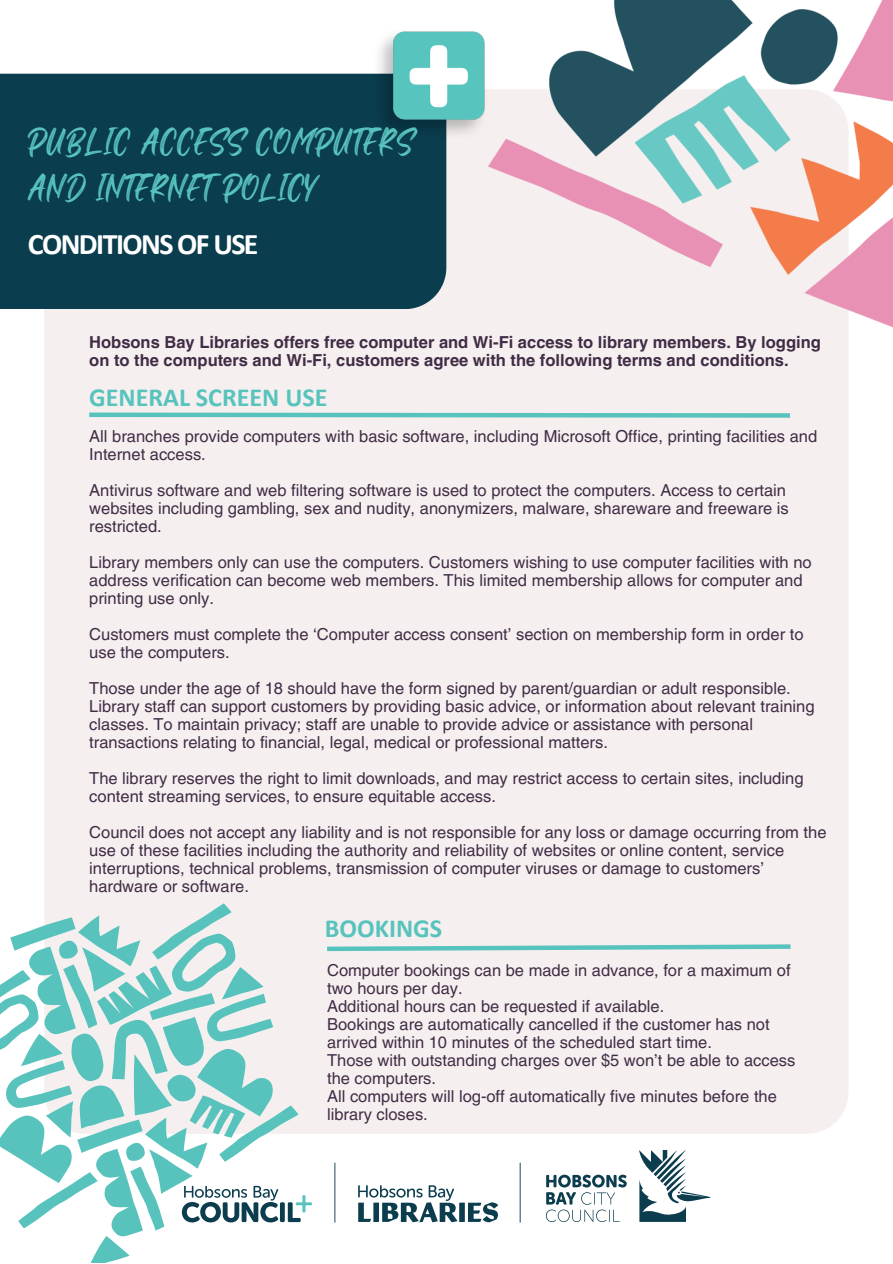
<style>
.page{position:relative;width:893px;height:1264px;background:#fff}
.page>*{position:absolute;margin:0;border:0;box-sizing:border-box;transform-origin:0 0}
.t1{font:33px "Black Bones";letter-spacing:.06em;color:#58c3bd}
.t2{font:700 30px "Calibri";letter-spacing:-.05em;color:#fff}
.t3{font:700 26.1px "Calibri";color:#58c3bd}
.t4{font:16.5px/18px "Helvetica LT Pro";color:#412c46}
.t5{font:700 16.5px/18px "Helvetica LT Pro";color:#412c46}
</style>
<div class="page">
<svg style="left:546px;top:1174px;width:80px;height:47px"></svg>
<svg style="left:639px;top:1150px;width:71px;height:71px"></svg>
<hr style="left:519px;top:1162px;width:1px;height:60px;background:#0b3d4e">
<hr style="left:334px;top:1162px;width:1px;height:60px;background:#0b3d4e">
<svg style="left:358px;top:1185px;width:99px;height:37px"></svg>
<div style="left:459px;top:1202px;width:6px;height:19px;background:#0b3d4e"></div>
<svg style="left:468px;top:1202px;width:30px;height:20px"></svg>
<div style="left:44px;top:89px;width:804px;height:1044px;background:#f5f0ef"></div>
<svg style="left:0;top:885px;width:312px;height:377px"></svg>
<div style="left:0;top:74px;width:446px;height:235px;background:#0a3d4e"></div>
<img style="left:373px;top:31px;width:114px;height:110px">
<img style="left:488px;top:0;width:404px;height:364px">
<svg style="left:322px;top:942px;width:473px;height:11px"></svg>
<svg style="left:85px;top:410px;width:709px;height:10px"></svg>
<p class="t1" style="left:28px;top:119px;width:386px">PUBLIC ACCESS COMPUTERS</p>
<p class="t1" style="left:28px;top:165px;width:287px">AND INTERNET POLICY</p>
<p class="t2" style="left:28px;top:231px;width:232px">CONDITIONS OF USE</p>
<p class="t5" style="left:89px;top:335px;width:733px">Hobsons Bay Libraries offers free computer and Wi-Fi access to library members. By logging on to the computers and Wi-Fi, customers agree with the following terms and conditions.</p>
<p class="t3" style="left:89px;top:386px;width:240px">GENERAL SCREEN USE</p>
<p class="t4" style="left:89px;top:429px;width:729px">All branches provide computers with basic software, including Microsoft Office, printing facilities and<br>Internet access.</p>
<p class="t4" style="left:89px;top:483px;width:701px">Antivirus software and web filtering software is used to protect the computers. Access to certain websites including gambling, sex and nudity, anonymizers, malware, shareware and freeware is restricted.</p>
<p class="t4" style="left:89px;top:555px;width:724px">Library members only can use the computers. Customers wishing to use computer facilities with no address verification can become web members. This limited membership allows for computer and printing use only.</p>
<p class="t4" style="left:89px;top:627px;width:715px">Customers must complete the ‘Computer access consent’ section on membership form in order to use the computers.</p>
<p class="t4" style="left:89px;top:681px;width:703px">Those under the age of 18 should have the form signed by parent/guardian or adult responsible.</p>
<p class="t4" style="left:89px;top:699px;width:726px">Library staff can support customers by providing basic advice, or information about relevant training classes. To maintain privacy; staff are unable to provide advice or assistance with personal transactions relating to financial, legal, medical or professional matters.</p>
<p class="t4" style="left:89px;top:771px;width:715px">The library reserves the right to limit downloads, and may restrict access to certain sites, including content streaming services, to ensure equitable access.</p>
<p class="t4" style="left:89px;top:824px;width:738px">Council does not accept any liability and is not responsible for any loss or damage occurring from the use of these facilities including the authority and reliability of websites or online content, service interruptions, technical problems, transmission of computer viruses or damage to customers’ hardware or software.</p>
<p class="t3" style="left:325px;top:917px;width:119px">BOOKINGS</p>
<p class="t4" style="left:327px;top:962px;width:465px">Computer bookings can be made in advance, for a maximum of two hours per day.</p>
<p class="t4" style="left:327px;top:998px;width:338px">Additional hours can be requested if available.</p>
<p class="t4" style="left:327px;top:1016px;width:444px">Bookings are automatically cancelled if the customer has not arrived within 10 minutes of the scheduled start time.</p>
<p class="t4" style="left:327px;top:1052px;width:469px">Those with outstanding charges over $5 won’t be able to access the computers.</p>
<p class="t4" style="left:327px;top:1088px;width:451px">All computers will log-off automatically five minutes before the library closes.</p>
</div>
